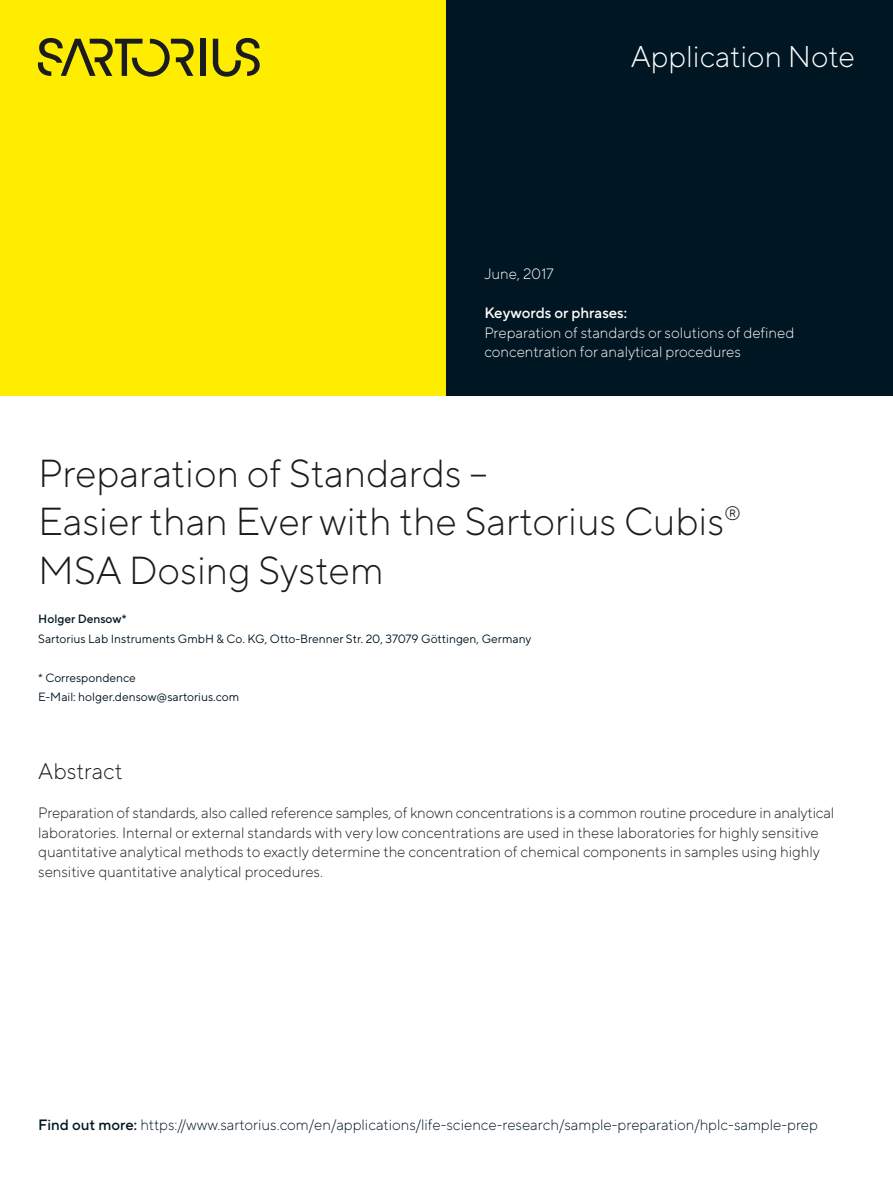
<style>
.page{position:relative;width:893px;height:1191px;background:#fff}
.page>*{position:absolute;margin:0;border:0;box-sizing:border-box;transform-origin:0 0}
.t1{font:300 39px/48.8px "TT Norms Pro";color:#1b1c20}
.t2{font:300 30px "TT Norms Pro";color:#fff}
.t3{font:300 22.5px "TT Norms Pro";color:#1b1c20}
.t4{font:300 15px/19.5px "TT Norms Pro";color:#1b1c20}
.t5{font:300 15px "TT Norms Pro";color:#001622}
.t6{font:300 15px/19.5px "TT Norms Pro";color:#fff}
.t7{font:500 15px "TT Norms Pro";color:#fff}
.t8{font:12px/19.5px "TT Norms Pro";color:#001622}
.t9{font:500 12px "TT Norms Pro";color:#001622}
.s1{font-weight:500}
</style>
<div class="page">
<div style="left:0;top:0;width:446px;height:395px;background:#ffed00"></div>
<div style="left:446px;top:0;width:447px;height:395px;background:#001622"></div>
<div style="left:200px;top:39px;width:5px;height:37px;background:#1b1c20"></div>
<svg style="left:213px;top:38px;width:47px;height:39px"></svg>
<svg style="left:38px;top:38px;width:156px;height:39px"></svg>
<h2 class="t2" style="left:631px;top:35px;width:226px">Application Note</h2>
<p class="t6" style="left:484px;top:263px;width:71px">June, 2017</p>
<p class="t7" style="left:484px;top:302px;width:144px">Keywords or phrases:</p>
<p class="t6" style="left:484px;top:322px;width:311px">Preparation of standards or solutions of defined concentration for analytical procedures</p>
<h1 class="t1" style="left:38px;top:445px;width:704px">Preparation of Standards –<br>Easier than Ever with the Sartorius Cubis<sup>®<br></sup>MSA Dosing System</h1>
<p class="t9" style="left:38px;top:610px;width:90px">Holger Densow*</p>
<p class="t8" style="left:38px;top:628px;width:495px">Sartorius Lab Instruments GmbH &amp; Co. KG, Otto-Brenner Str. 20, 37079 Göttingen, Germany</p>
<p class="t8" style="left:38px;top:667px;width:202px">* Correspondence<br>E-Mail: holger.densow@sartorius.com</p>
<h3 class="t3" style="left:38px;top:755px;width:86px">Abstract</h3>
<p class="t4" style="left:38px;top:802px;width:797px">Preparation of standards, also called reference samples, of known concentrations is a common routine procedure in analytical laboratories. Internal or external standards with very low concentrations are used in these laboratories for highly sensitive quantitative analytical methods to exactly determine the concentration of chemical components in samples using highly sensitive quantitative analytical procedures.</p>
<p class="t5" style="left:38px;top:1114px;width:781px"><span class="s1">Find out more:</span> https://www.sartorius.com/en/applications/life-science-research/sample-preparation/hplc-sample-prep</p>
</div>
